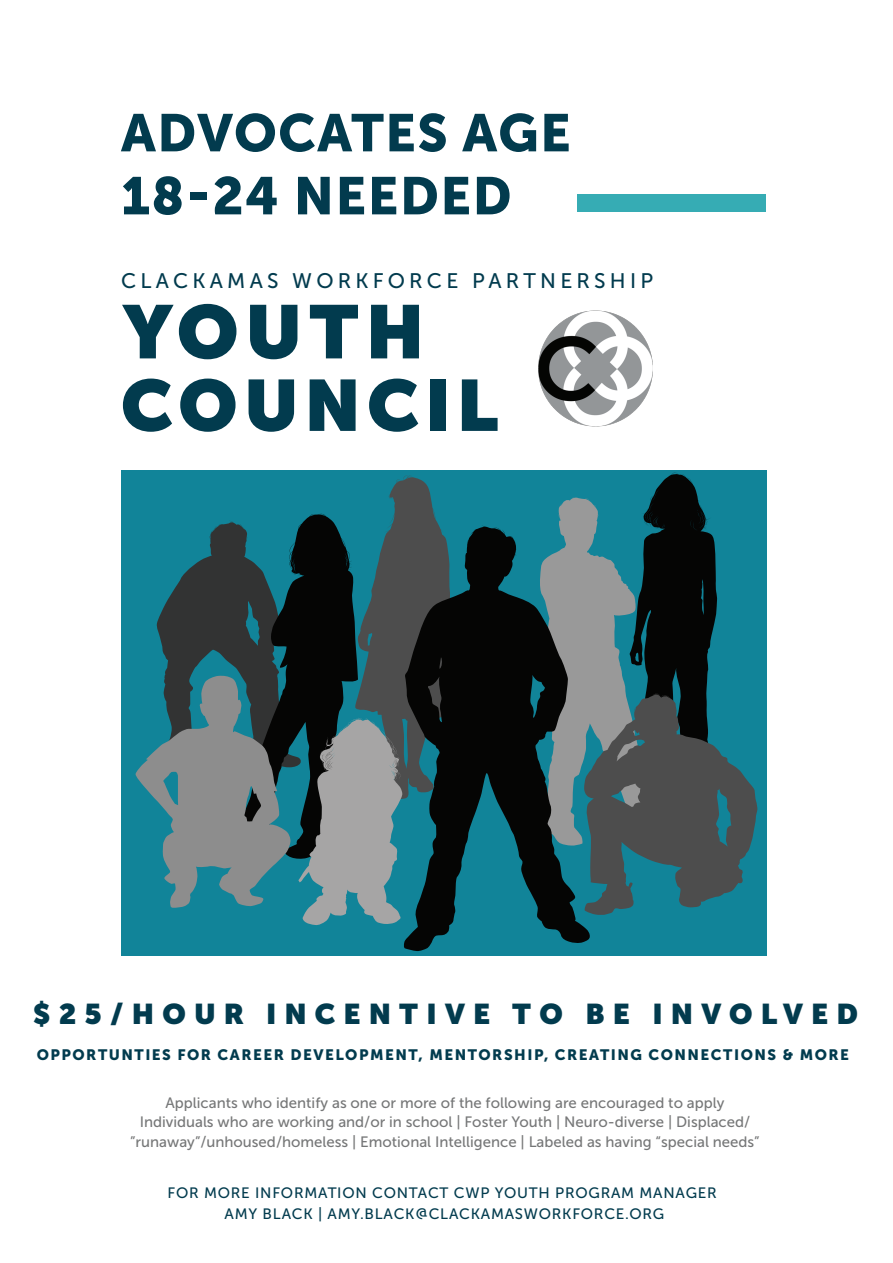
<style>
.page{position:relative;width:893px;height:1263px;background:#fff}
.page>*{position:absolute;margin:0;border:0;box-sizing:border-box;transform-origin:0 0}
.t1{font:900 75px "Museo Sans Display";letter-spacing:.1em;color:#023b4e}
.t2{font:900 72px "Museo Sans Display";letter-spacing:.1em;color:#023b4e}
.t3{font:52.5px/63px "Museo Sans 900";letter-spacing:.025em;color:#023b4e}
.t4{font:900 28.5px "Museo Sans Display";letter-spacing:.3em;color:#023b4e}
.t5{font:21px "Museo Sans 500";letter-spacing:.2em;color:#023b4e}
.t6{font:15px/19.5px "Museo Sans 500";color:rgb(26 28 29/.6);text-align:center}
.t7{font:15px/21px "Museo Sans 500";letter-spacing:.05em;color:#023b4e;text-align:center}
.t8{font:15px "Museo Sans 900";letter-spacing:.1em;color:#023b4e}
</style>
<div class="page">
<div style="left:121px;top:470px;width:646px;height:485px;background:#118499"></div>
<div style="left:577px;top:195px;width:189px;height:17px;background:#36acb4"></div>
<svg style="left:558px;top:497px;width:26px;height:29px"></svg>
<svg style="left:584px;top:472px;width:173px;height:443px"></svg>
<svg style="left:404px;top:526px;width:186px;height:425px"></svg>
<svg style="left:135px;top:475px;width:330px;height:450px"></svg>
<img style="left:538px;top:310px;width:115px;height:117px">
<h3 class="t3" style="left:121px;top:101px;width:451px">ADVOCATES AGE<br>18-24 NEEDED</h3>
<h3 class="t5" style="left:121px;top:270px;width:534px">CLACKAMAS WORKFORCE PARTNERSHIP</h3>
<h1 class="t1" style="left:123px;top:289px;width:302px">YOUTH</h1>
<h2 class="t2" style="left:121px;top:364px;width:379px">COUNCIL</h2>
<h3 class="t4" style="left:33px;top:997px;width:827px">$25/HOUR INCENTIVE TO BE INVOLVED</h3>
<p class="t8" style="left:37px;top:1046px;width:814px">OPPORTUNTIES FOR CAREER DEVELOPMENT, MENTORSHIP, CREATING CONNECTIONS &amp; MORE</p>
<p class="t6" style="left:130px;top:1093px;width:631px">Applicants who identify as one or more of the following are encouraged to apply<br>Individuals who are working and/or in school | Foster Youth | Neuro-diverse | Displaced/ ”runaway”/unhoused/homeless | Emotional Intelligence | Labeled as having “special needs”</p>
<p class="t7" style="left:167px;top:1182px;width:551px">FOR MORE INFORMATION CONTACT CWP YOUTH PROGRAM MANAGER<br>AMY BLACK | AMY.BLACK@CLACKAMASWORKFORCE.ORG</p>
</div>
